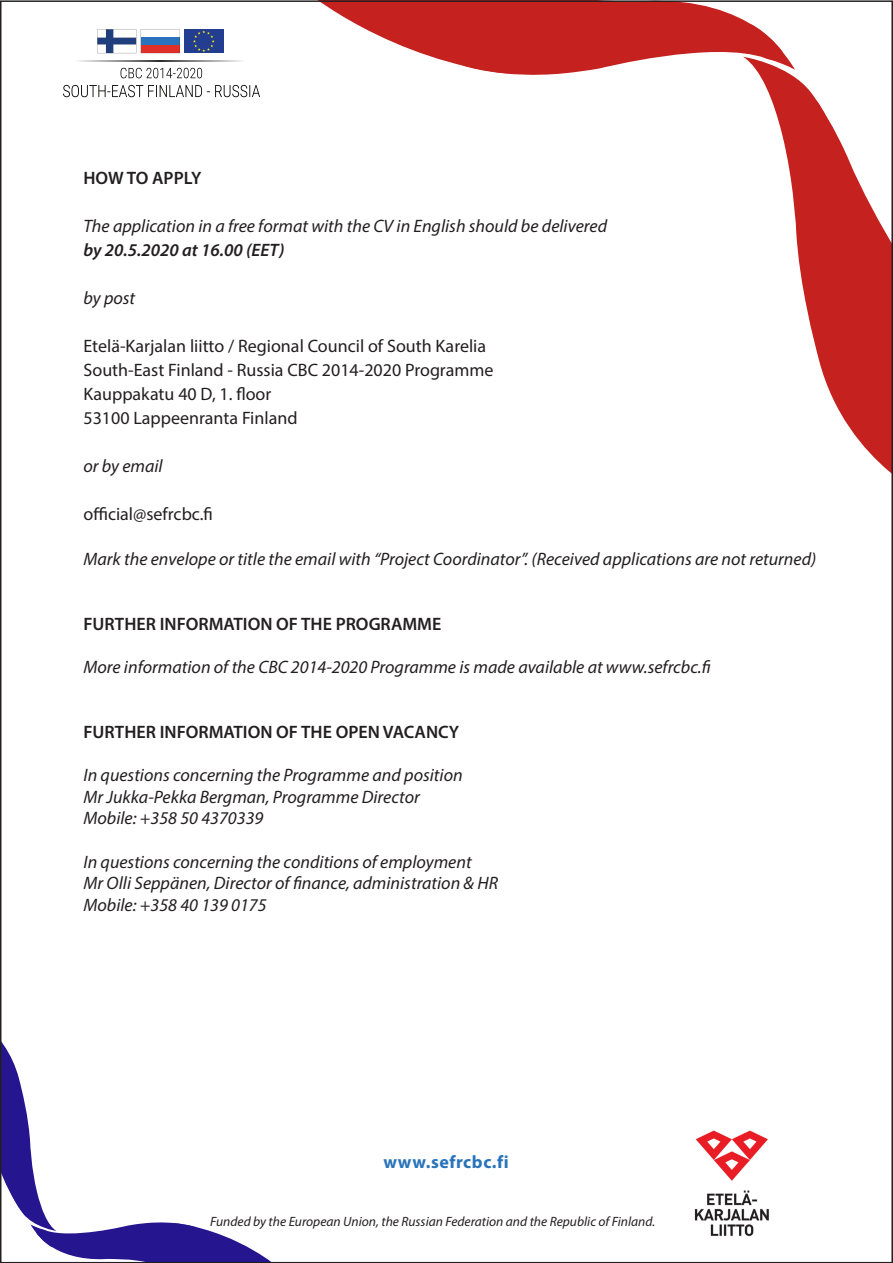
<style>
.page{position:relative;width:893px;height:1263px;background:#fff}
.page>*{position:absolute;margin:0;border:0;box-sizing:border-box;transform-origin:0 0}
.Sisennetty_leipis{font:italic 18px/21.6px "Myriad Pro";color:#231f20}
.Sisennetty_leipis-2{font:18px/24px "Myriad Pro";color:#231f20}
.Sisennetty_leipis-3{font:600 18px "Myriad Pro";color:#231f20}
.Sisennetty_leipis-4{font:italic 600 18px "Myriad Pro";color:#231f20}
.t1{font:700 18px "Myriad Pro";letter-spacing:.03em;color:#2873ba}
.Light{font:italic 13.5px "Myriad Pro";color:#231f20}
</style>
<div class="page">
<svg style="left:3px;top:1044px;width:266px;height:216px"></svg>
<svg style="left:767px;top:77px;width:123px;height:395px"></svg>
<svg style="left:322px;top:3px;width:473px;height:87px"></svg>
<svg style="left:817px;top:101px;width:73px;height:295px"></svg>
<img style="left:78px;top:61px;width:164px;height:1px">
<svg style="left:121px;top:68px;width:81px;height:10px"></svg>
<svg style="left:63px;top:85px;width:197px;height:12px"></svg>
<div style="left:184px;top:29px;width:39px;height:24px;background:#233e91"></div>
<svg style="left:193px;top:30px;width:22px;height:22px"></svg>
<svg style="left:97px;top:29px;width:83px;height:24px"></svg>
<img style="left:694px;top:1130px;width:75px;height:107px">
<p class="Sisennetty_leipis-3" style="left:83px;top:166px;width:119px">HOW TO APPLY</p>
<p class="Sisennetty_leipis" style="left:83px;top:214px;width:525px">The application in a free format with the CV in English should be delivered</p>
<p class="Sisennetty_leipis-4" style="left:83px;top:238px;width:203px">by 20.5.2020 at 16.00 (EET)</p>
<p class="Sisennetty_leipis" style="left:83px;top:286px;width:53px">by post</p>
<p class="Sisennetty_leipis-2" style="left:83px;top:333px;width:411px">Etelä-Karjalan liitto / Regional Council of South Karelia South-East Finland - Russia CBC 2014-2020 Programme Kauppakatu 40 D, 1. floor<br>53100 Lappeenranta Finland</p>
<p class="Sisennetty_leipis" style="left:83px;top:454px;width:81px">or by email</p>
<p class="Sisennetty_leipis-2" style="left:83px;top:501px;width:131px">official@sefrcbc.fi</p>
<p class="Sisennetty_leipis" style="left:83px;top:548px;width:734px">Mark the envelope or title the email with “Project Coordinator”. (Received applications are not returned)</p>
<p class="Sisennetty_leipis-3" style="left:83px;top:612px;width:359px">FURTHER INFORMATION OF THE PROGRAMME</p>
<p class="Sisennetty_leipis" style="left:83px;top:656px;width:629px">More information of the CBC 2014-2020 Programme is made available at www.sefrcbc.fi</p>
<p class="Sisennetty_leipis-3" style="left:83px;top:720px;width:377px">FURTHER INFORMATION OF THE OPEN VACANCY</p>
<p class="Sisennetty_leipis" style="left:83px;top:764px;width:381px">In questions concerning the Programme and position<br>Mr Jukka-Pekka Bergman, Programme Director</p>
<p class="Sisennetty_leipis" style="left:83px;top:807px;width:181px">Mobile: +358 50 4370339</p>
<p class="Sisennetty_leipis" style="left:83px;top:850px;width:416px">In questions concerning the conditions of employment<br>Mr Olli Seppänen, Director of finance, administration &amp; HR</p>
<p class="Sisennetty_leipis" style="left:83px;top:894px;width:185px">Mobile: +358 40 139 0175</p>
<p class="t1" style="left:383px;top:1150px;width:127px">www.sefrcbc.fi</p>
<p class="Light" style="left:210px;top:1213px;width:446px">Funded by the European Union, the Russian Federation and the Republic of Finland.</p>
</div>
